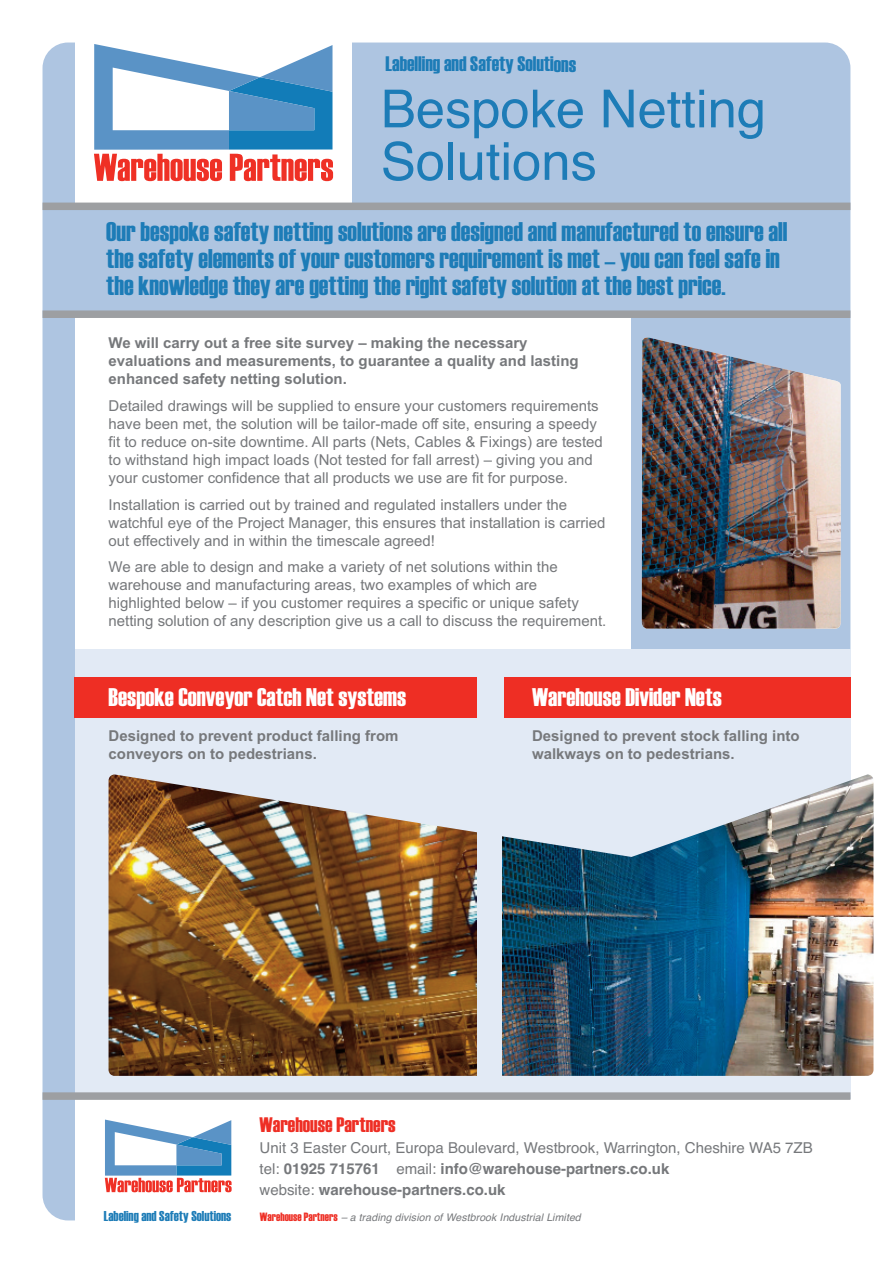
<style>
.page{position:relative;width:893px;height:1263px;background:#fff}
.page>*{position:absolute;margin:0;border:0;box-sizing:border-box;transform-origin:0 0}
.t1{font:52.5px/52.5px "Helvetica";color:#1d7cb7}
.t2{font:27px/27px "Haettenschweiler";color:#1d7cb7}
.t3{font:25.5px "Haettenschweiler";color:#fff}
.t4{font:21px "Haettenschweiler";color:#1d7cb7}
.t5{font:21px "Haettenschweiler";color:#ee2e24}
.t6{font:15px/18px "Arial";color:#76787b}
.t7{font:700 15px/18px "Arial";color:#76787b}
.t8{font:15px/21px "Helvetica";color:#76787b}
.t9{font:14.25px "Haettenschweiler";color:#1d7cb7}
.t10{font:italic 10.5px "Helvetica";letter-spacing:.01em;color:#76787b}
.s1{font-weight:700}
.s2{font-family:"Haettenschweiler";font-style:normal;font-size:12px;color:#ee2e24}
</style>
<div class="page">
<div style="left:43px;top:43px;width:807px;height:1177px;background:#aec5e1;border-radius:26px"></div>
<div style="left:75px;top:33px;width:277px;height:170px;background:#fff"></div>
<svg style="left:94px;top:44px;width:239px;height:137px"></svg>
<div style="left:75px;top:313px;width:555px;height:944px;background:#fff"></div>
<div style="left:43px;top:203px;width:807px;height:7px;background:#9d9fa2"></div>
<div style="left:43px;top:310px;width:807px;height:8px;background:#9d9fa2"></div>
<div style="left:628px;top:1099px;width:232px;height:122px;background:#fff"></div>
<svg style="left:105px;top:1119px;width:127px;height:73px"></svg>
<div style="left:75px;top:649px;width:775px;height:446px;background:#e2eaf5"></div>
<img style="left:109px;top:774px;width:368px;height:302px">
<img style="left:642px;top:337px;width:199px;height:292px">
<div style="left:43px;top:1092px;width:807px;height:8px;background:#9d9fa2"></div>
<img style="left:503px;top:774px;width:370px;height:302px">
<div style="left:75px;top:677px;width:402px;height:41px;background:#ee2e24"></div>
<div style="left:504px;top:677px;width:346px;height:41px;background:#ee2e24"></div>
<h3 class="t4" style="left:385px;top:52px;width:192px">Labelling and Safety Solutions</h3>
<h1 class="t1" style="left:381px;top:83px;width:387px">Bespoke Netting<br>Solutions</h1>
<h2 class="t2" style="left:106px;top:218px;width:683px">Our bespoke safety netting solutions are designed and manufactured to ensure all the safety elements of your customers requirement is met – you can feel safe in the knowledge they are getting the right safety solution at the best price.</h2>
<p class="t7" style="left:109px;top:334px;width:472px">We will carry out a free site survey – making the necessary evaluations and measurements, to guarantee a quality and lasting enhanced safety netting solution.</p>
<p class="t6" style="left:109px;top:397px;width:496px">Detailed drawings will be supplied to ensure your customers requirements have been met, the solution will be tailor-made off site, ensuring a speedy fit to reduce on-site downtime. All parts (Nets, Cables &amp; Fixings) are tested to withstand high impact loads (Not tested for fall arrest) – giving you and your customer confidence that all products we use are fit for purpose.</p>
<p class="t6" style="left:109px;top:495px;width:498px">Installation is carried out by trained and regulated installers under the watchful eye of the Project Manager, this ensures that installation is carried out effectively and in within the timescale agreed!</p>
<p class="t6" style="left:109px;top:558px;width:499px">We are able to design and make a variety of net solutions within the warehouse and manufacturing areas, two examples of which are highlighted below – if you customer requires a specific or unique safety netting solution of any description give us a call to discuss the requirement.</p>
<h3 class="t3" style="left:109px;top:682px;width:299px">Bespoke Conveyor Catch Net systems</h3>
<p class="t7" style="left:109px;top:727px;width:292px">Designed to prevent product falling from conveyors on to pedestrians.</p>
<h3 class="t3" style="left:532px;top:682px;width:191px">Warehouse Divider Nets</h3>
<p class="t7" style="left:532px;top:727px;width:269px">Designed to prevent stock falling into walkways on to pedestrians.</p>
<p class="t9" style="left:104px;top:1207px;width:129px">Labeling and Safety Solutions</p>
<h3 class="t5" style="left:260px;top:1113px;width:138px">Warehouse Partners</h3>
<p class="t8" style="left:260px;top:1137px;width:555px">Unit 3 Easter Court, Europa Boulevard, Westbrook, Warrington, Cheshire WA5 7ZB tel: <span class="s1">01925 715761</span> email: <span class="s1">info@warehouse-partners.co.uk<br></span>website: <span class="s1">warehouse-partners.co.uk</span></p>
<p class="t10" style="left:260px;top:1211px;width:322px"><span class="s2">Warehouse Partners</span> – a trading division of Westbrook Industrial Limited</p>
</div>
